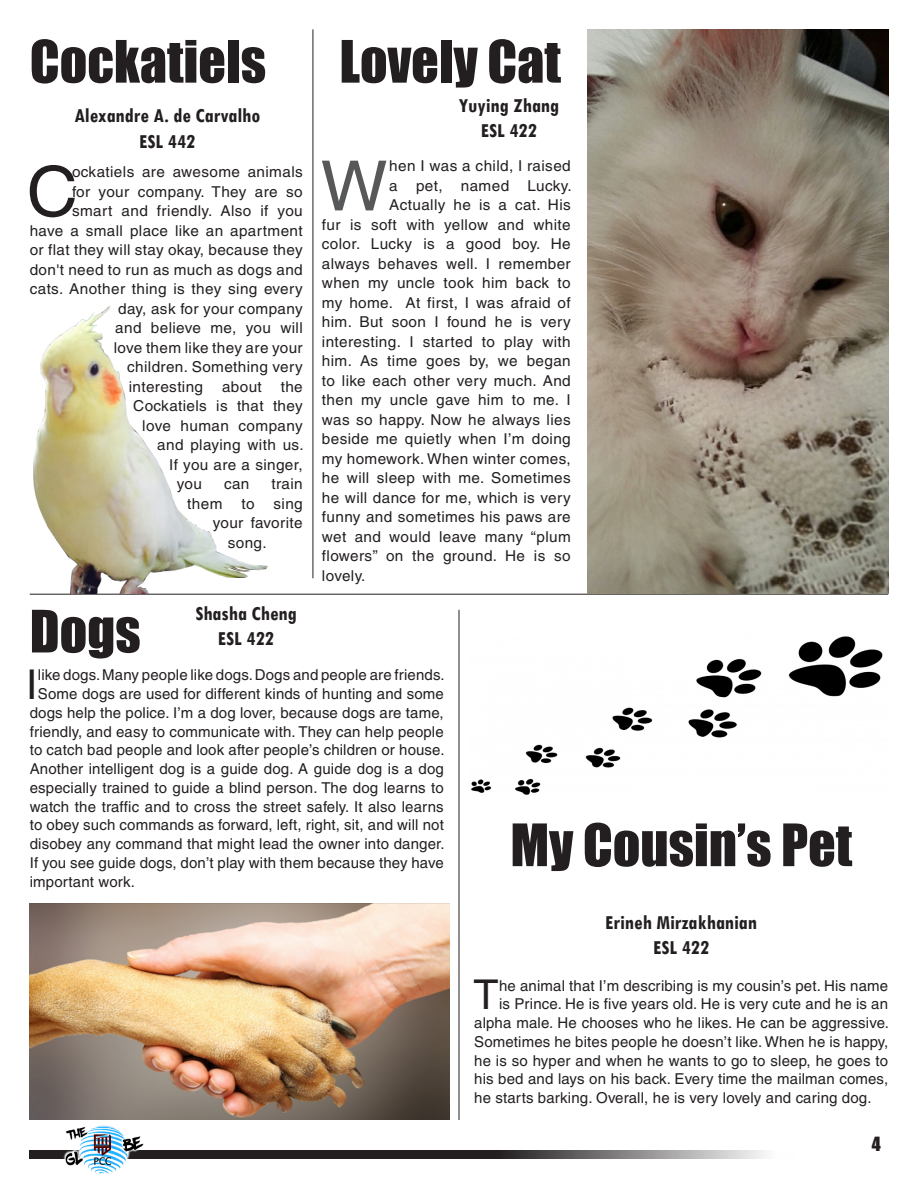
<style>
.page{position:relative;width:918px;height:1188px;background:#fff}
.page>*{position:absolute;margin:0;border:0;box-sizing:border-box;transform-origin:0 0}
.t1{font:69.3px "Helvetica";color:#231f20}
.t2{font:69.3px "Helvetica";color:#57585a}
.t3{font:54px "Impact";color:#231f20}
.t4{font:41.1px "Helvetica";color:#231f20}
.t5{font:700 condensed 21px "Tw Cen";color:#231f20}
.t6{font:18px "Impact";color:#231f20}
.t7{font:15px "Helvetica";letter-spacing:.01em;color:#231f20}
</style>
<div class="page">
<hr style="left:30px;top:594px;width:858px;height:1px;background:#231f20">
<svg style="left:30px;top:1150px;width:735px;height:9px;background:#4d4a4b"></svg>
<img style="left:34px;top:305px;width:233px;height:289px">
<img style="left:587px;top:29px;width:301px;height:565px">
<hr style="left:313px;top:29px;width:1px;height:549px;background:#231f20">
<img style="left:30px;top:903px;width:420px;height:217px">
<img style="left:471px;top:636px;width:412px;height:159px">
<hr style="left:459px;top:610px;width:1px;height:510px;background:#231f20">
<img style="left:64px;top:1126px;width:81px;height:48px">
<p class="t3" style="left:30px;top:20px;width:238px">Cockatiels</p>
<p class="t5" style="left:74px;top:103px;width:187px">Alexandre A. de Carvalho</p>
<p class="t5" style="left:139px;top:128px;width:58px">ESL 442</p>
<p class="t1" style="left:27px;top:152px;width:53px">C</p>
<p class="t7" style="left:72px;top:163px;width:232px">ockatiels are awesome animals</p>
<p class="t7" style="left:72px;top:183px;width:232px">for your company. They are so</p>
<p class="t7" style="left:72px;top:202px;width:232px">smart and friendly. Also if you</p>
<p class="t7" style="left:30px;top:222px;width:274px">have a small place like an apartment</p>
<p class="t7" style="left:30px;top:241px;width:275px">or flat they will stay okay, because they</p>
<p class="t7" style="left:30px;top:261px;width:274px">don't need to run as much as dogs and</p>
<p class="t7" style="left:30px;top:280px;width:274px">cats. Another thing is they sing every</p>
<p class="t7" style="left:118px;top:300px;width:186px">day, ask for your company</p>
<p class="t7" style="left:115px;top:319px;width:189px">and believe me, you will</p>
<p class="t7" style="left:114px;top:339px;width:190px">love them like they are your</p>
<p class="t7" style="left:127px;top:358px;width:177px">children. Something very</p>
<p class="t7" style="left:129px;top:378px;width:76px">interesting</p>
<p class="t7" style="left:222px;top:378px;width:41px">about</p>
<p class="t7" style="left:281px;top:378px;width:24px">the</p>
<p class="t7" style="left:133px;top:397px;width:171px">Cockatiels is that they</p>
<p class="t7" style="left:142px;top:417px;width:162px">love human company</p>
<p class="t7" style="left:157px;top:436px;width:148px">and playing with us.</p>
<p class="t7" style="left:169px;top:456px;width:135px">If you are a singer,</p>
<p class="t7" style="left:177px;top:475px;width:27px">you</p>
<p class="t7" style="left:224px;top:475px;width:27px">can</p>
<p class="t7" style="left:272px;top:475px;width:33px">train</p>
<p class="t7" style="left:187px;top:495px;width:37px">them</p>
<p class="t7" style="left:241px;top:495px;width:15px">to</p>
<p class="t7" style="left:274px;top:495px;width:31px">sing</p>
<p class="t7" style="left:213px;top:514px;width:91px">your favorite</p>
<p class="t7" style="left:228px;top:534px;width:40px">song.</p>
<p class="t3" style="left:30px;top:589px;width:112px">Dogs</p>
<p class="t5" style="left:195px;top:601px;width:103px">Shasha Cheng</p>
<p class="t5" style="left:218px;top:626px;width:58px">ESL 422</p>
<p class="t3" style="left:339px;top:20px;width:223px">Lovely Cat</p>
<p class="t5" style="left:458px;top:92px;width:102px">Yuying Zhang</p>
<p class="t5" style="left:481px;top:118px;width:58px">ESL 422</p>
<p class="t2" style="left:321px;top:146px;width:68px">W</p>
<p class="t7" style="left:389px;top:157px;width:183px">hen I was a child, I raised</p>
<p class="t7" style="left:389px;top:177px;width:184px">a pet, named Lucky.</p>
<p class="t7" style="left:389px;top:196px;width:183px">Actually he is a cat. His</p>
<p class="t7" style="left:322px;top:216px;width:250px">fur is soft with yellow and white</p>
<p class="t7" style="left:322px;top:235px;width:250px">color. Lucky is a good boy. He</p>
<p class="t7" style="left:322px;top:255px;width:250px">always behaves well. I remember</p>
<p class="t7" style="left:322px;top:274px;width:250px">when my uncle took him back to</p>
<p class="t7" style="left:322px;top:294px;width:250px">my home. At first, I was afraid of</p>
<p class="t7" style="left:322px;top:313px;width:250px">him. But soon I found he is very</p>
<p class="t7" style="left:322px;top:333px;width:250px">interesting. I started to play with</p>
<p class="t7" style="left:322px;top:352px;width:250px">him. As time goes by, we began</p>
<p class="t7" style="left:322px;top:372px;width:250px">to like each other very much. And</p>
<p class="t7" style="left:322px;top:391px;width:250px">then my uncle gave him to me. I</p>
<p class="t7" style="left:322px;top:411px;width:250px">was so happy. Now he always lies</p>
<p class="t7" style="left:322px;top:430px;width:250px">beside me quietly when I’m doing</p>
<p class="t7" style="left:322px;top:450px;width:250px">my homework. When winter comes,</p>
<p class="t7" style="left:322px;top:469px;width:250px">he will sleep with me. Sometimes</p>
<p class="t7" style="left:322px;top:489px;width:250px">he will dance for me, which is very</p>
<p class="t7" style="left:322px;top:508px;width:250px">funny and sometimes his paws are</p>
<p class="t7" style="left:322px;top:528px;width:250px">wet and would leave many “plum</p>
<p class="t7" style="left:322px;top:547px;width:250px">flowers” on the ground. He is so</p>
<p class="t7" style="left:322px;top:567px;width:45px">lovely.</p>
<p class="t4" style="left:26px;top:661px;width:13px">I</p>
<p class="t7" style="left:38px;top:666px;width:408px">like dogs. Many people like dogs. Dogs and people are friends.</p>
<p class="t7" style="left:38px;top:685px;width:407px">Some dogs are used for different kinds of hunting and some</p>
<p class="t7" style="left:30px;top:704px;width:416px">dogs help the police. I’m a dog lover, because dogs are tame,</p>
<p class="t7" style="left:30px;top:723px;width:416px">friendly, and easy to communicate with. They can help people</p>
<p class="t7" style="left:30px;top:741px;width:416px">to catch bad people and look after people’s children or house.</p>
<p class="t7" style="left:30px;top:760px;width:416px">Another intelligent dog is a guide dog. A guide dog is a dog</p>
<p class="t7" style="left:30px;top:779px;width:416px">especially trained to guide a blind person. The dog learns to</p>
<p class="t7" style="left:30px;top:798px;width:415px">watch the traffic and to cross the street safely. It also learns</p>
<p class="t7" style="left:30px;top:816px;width:416px">to obey such commands as forward, left, right, sit, and will not</p>
<p class="t7" style="left:30px;top:835px;width:416px">disobey any command that might lead the owner into danger.</p>
<p class="t7" style="left:30px;top:854px;width:416px">If you see guide dogs, don’t play with them because they have</p>
<p class="t7" style="left:30px;top:873px;width:107px">important work.</p>
<p class="t3" style="left:510px;top:803px;width:343px">My Cousin’s Pet</p>
<p class="t5" style="left:605px;top:909px;width:153px">Erineh Mirzakhanian</p>
<p class="t5" style="left:653px;top:935px;width:58px">ESL 422</p>
<p class="t4" style="left:474px;top:971px;width:27px">T</p>
<p class="t7" style="left:499px;top:977px;width:391px">he animal that I’m describing is my cousin’s pet. His name</p>
<p class="t7" style="left:499px;top:995px;width:391px">is Prince. He is five years old. He is very cute and he is an</p>
<p class="t7" style="left:474px;top:1014px;width:416px">alpha male. He chooses who he likes. He can be aggressive.</p>
<p class="t7" style="left:474px;top:1033px;width:416px">Sometimes he bites people he doesn’t like. When he is happy,</p>
<p class="t7" style="left:474px;top:1052px;width:416px">he is so hyper and when he wants to go to sleep, he goes to</p>
<p class="t7" style="left:474px;top:1070px;width:416px">his bed and lays on his back. Every time the mailman comes,</p>
<p class="t7" style="left:474px;top:1089px;width:399px">he starts barking. Overall, he is very lovely and caring dog.</p>
<p class="t6" style="left:872px;top:1130px;width:10px">4</p>
</div>
